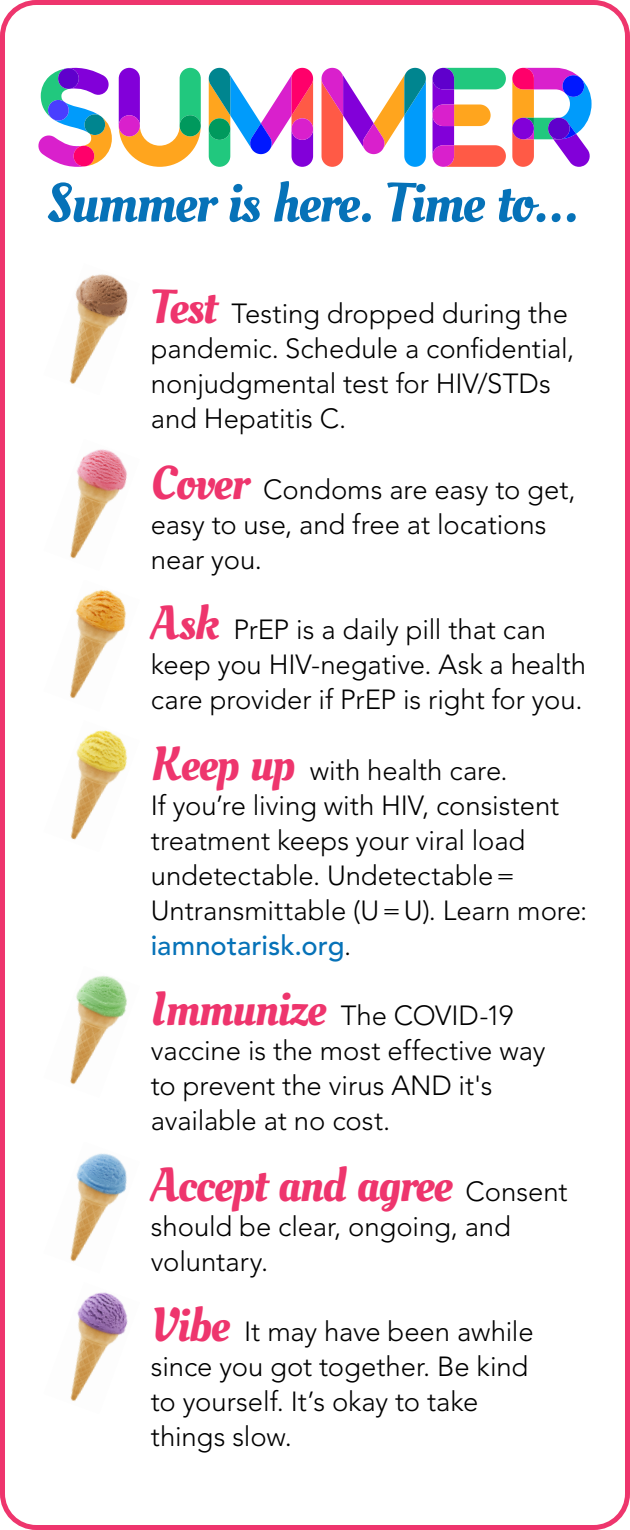
<style>
.page{position:relative;width:630px;height:1530px;background:#fff}
.page>*{position:absolute;margin:0;border:0;box-sizing:border-box;transform-origin:0 0}
.t1{font:55px "Oleo Script";letter-spacing:-.03em;color:#0672b8}
.t2{font:47.5px "Oleo Script";letter-spacing:-.025em;color:#ee356d}
.t3{font:300 27.5px/35px "Avenir LT Std";letter-spacing:-.005em;color:#000}
.s1{font-family:"Oleo Script";font-weight:400;font-size:47.5px;color:#ee356d}
.s2{font-weight:500;color:#0672b8}
.s3{font-family:"Avenir LT Std";font-weight:300;font-size:27.5px;color:#000}
</style>
<div class="page">
<img style="left:70px;top:1292px;width:58px;height:109px">
<svg style="left:38px;top:67px;width:74px;height:100px"></svg>
<svg style="left:119px;top:68px;width:82px;height:99px"></svg>
<div style="left:119px;top:115px;width:21px;height:21px;background:#d920cc;border-radius:50%"></div>
<svg style="left:322px;top:68px;width:104px;height:99px"></svg>
<svg style="left:209px;top:68px;width:104px;height:99px"></svg>
<div style="left:209px;top:118px;width:21px;height:22px;background:#00995d;border-radius:50%"></div>
<svg style="left:433px;top:68px;width:73px;height:99px"></svg>
<svg style="left:512px;top:68px;width:80px;height:99px"></svg>
<div style="left:512px;top:118px;width:22px;height:21px;background:#8200d9;border-radius:50%"></div>
<img style="left:70px;top:975px;width:57px;height:110px">
<img style="left:70px;top:589px;width:56px;height:110px">
<img style="left:70px;top:730px;width:57px;height:110px">
<img style="left:70px;top:1153px;width:57px;height:109px">
<img style="left:70px;top:449px;width:57px;height:110px">
<div style="left:0;top:0;width:630px;height:1530px;border:5px solid #ee356d;border-radius:34px"></div>
<img style="left:69px;top:274px;width:59px;height:110px">
<p class="t1" style="left:47px;top:170px;width:533px">Summer is here. Time to...</p>
<p class="t3" style="left:151px;top:296px;width:425px"><span class="s1">Test</span> Testing dropped during the pandemic. Schedule a confidential, nonjudgmental test for HIV/STDs and Hepatitis C.</p>
<p class="t3" style="left:151px;top:472px;width:426px"><span class="s1">Cover</span> Condoms are easy to get, easy to use, and free at locations near you.</p>
<p class="t3" style="left:151px;top:612px;width:437px"><span class="s1">Ask</span> PrEP is a daily pill that can keep you HIV-negative. Ask a health care provider if PrEP is right for you.</p>
<p class="t3" style="left:151px;top:753px;width:438px"><span class="s1">Keep up</span> with health care.<br>If you’re living with HIV, consistent treatment keeps your viral load undetectable. Undetectable=<br>Untransmittable (U=U). Learn more: <span class="s2">iamnotarisk.org</span>.</p>
<p class="t3" style="left:151px;top:998px;width:396px"><span class="s1">Immunize</span> The COVID-19 vaccine is the most effective way to prevent the virus AND it's available at no cost.</p>
<p class="t2" style="left:151px;top:1156px;width:418px">Accept and agree <span class="s3">Consent</span></p>
<p class="t3" style="left:151px;top:1209px;width:362px">should be clear, ongoing, and voluntary.</p>
<p class="t3" style="left:151px;top:1315px;width:384px"><span class="s1">Vibe</span> It may have been awhile since you got together. Be kind to yourself. It’s okay to take things slow.</p>
</div>
